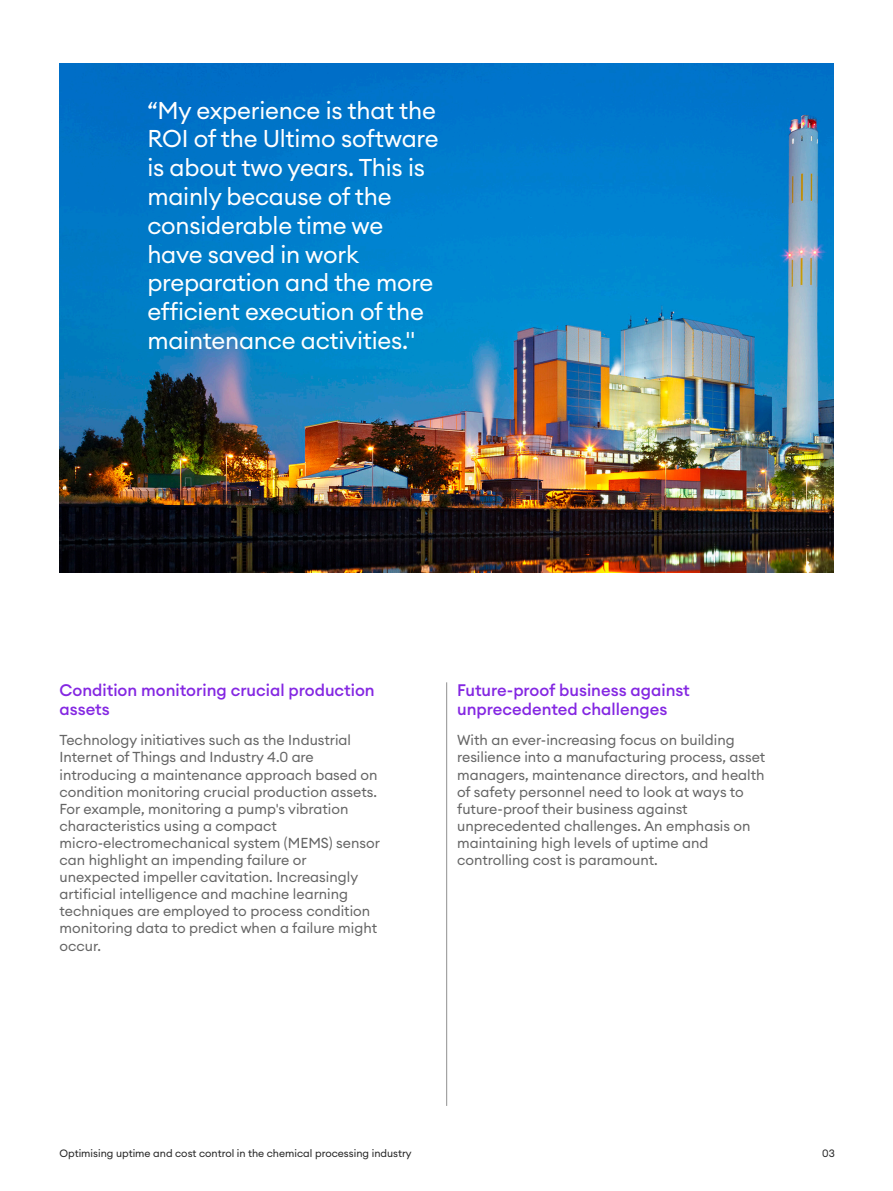
<style>
.page{position:relative;width:893px;height:1191px;background:#fff}
.page>*{position:absolute;margin:0;border:0;box-sizing:border-box;transform-origin:0 0}
.t1{font:24px/28.8px "Euclid Circular A";letter-spacing:-.01em;color:#fff}
.t2{font:500 16.5px/19.8px "Euclid Circular A";color:#8427e2}
.t3{font:14.25px/17.1px "Euclid Circular A";color:#656565}
.t4{font:10.5px "Euclid Circular A";color:#232323}
</style>
<div class="page">
<hr style="left:446px;top:682px;width:1px;height:424px;background:#919191">
<img style="left:60px;top:64px;width:773px;height:508px">
<h1 class="t1" style="left:147px;top:95px;width:293px">“My experience is that the<br>ROI of the Ultimo software is about two years. This is mainly because of the considerable time we have saved in work preparation and the more efficient execution of the maintenance activities."</h1>
<p class="t2" style="left:60px;top:680px;width:317px">Condition monitoring crucial production assets</p>
<p class="t3" style="left:60px;top:731px;width:322px">Technology initiatives such as the Industrial Internet of Things and Industry 4.0 are introducing a maintenance approach based on condition monitoring crucial production assets.<br>For example, monitoring a pump's vibration characteristics using a compact micro-electromechanical system (MEMS) sensor can highlight an impending failure or unexpected impeller cavitation. Increasingly artificial intelligence and machine learning techniques are employed to process condition monitoring data to predict when a failure might occur.</p>
<p class="t2" style="left:457px;top:680px;width:234px">Future-proof business against unprecedented challenges</p>
<p class="t3" style="left:457px;top:731px;width:310px">With an ever-increasing focus on building resilience into a manufacturing process, asset managers, maintenance directors, and health of safety personnel need to look at ways to future-proof their business against unprecedented challenges. An emphasis on maintaining high levels of uptime and controlling cost is paramount.</p>
<p class="t4" style="left:60px;top:1146px;width:354px">Optimising uptime and cost control in the chemical processing industry</p>
<p class="t4" style="left:822px;top:1146px;width:14px">03</p>
</div>
